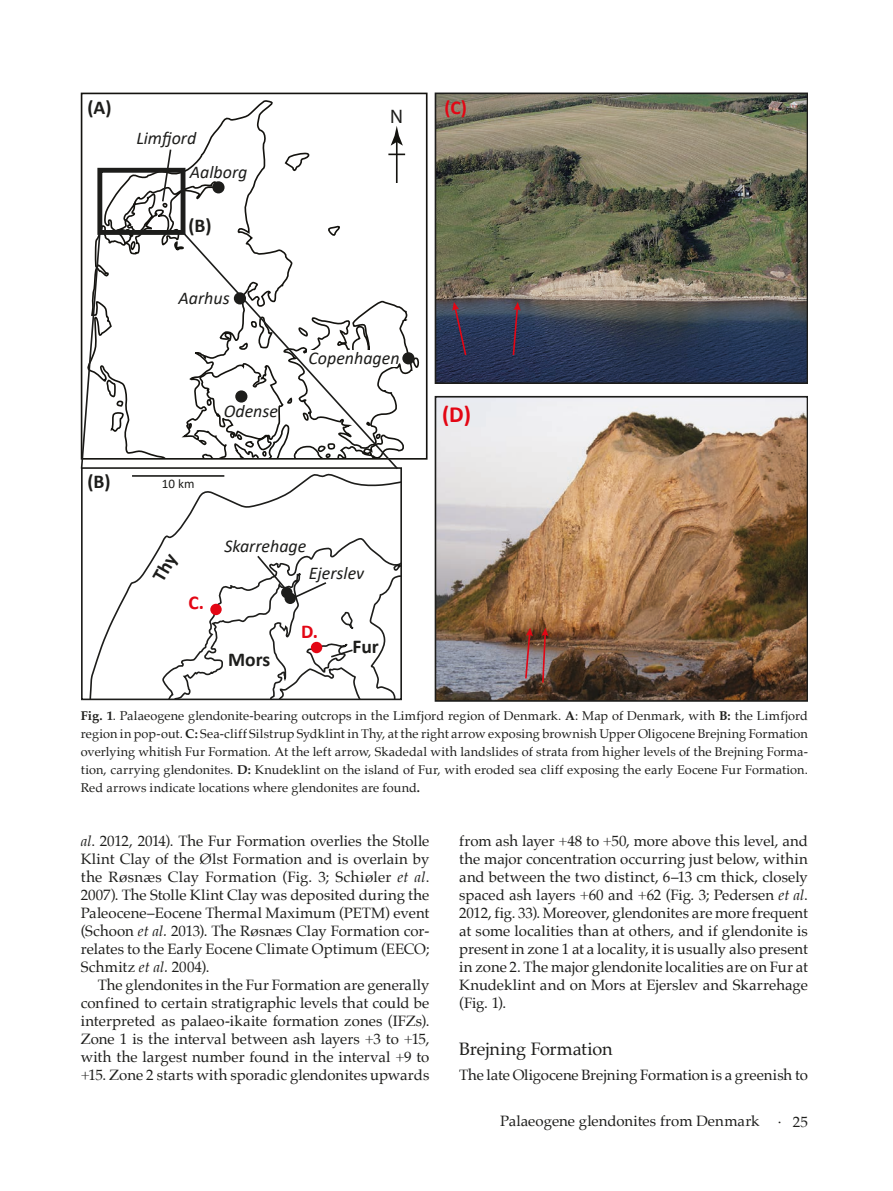
<style>
.page{position:relative;width:893px;height:1191px;background:#fff}
.page>*{position:absolute;margin:0;border:0;box-sizing:border-box;transform-origin:0 0}
.t1{font:700 23.1px "Calibri";color:#e30614}
.t2{font:700 19.5px "Calibri";color:#1d1d1b}
.t3{font:700 19.5px "Calibri";color:#e30614}
.t4{font:19.5px "Myriad Pro";color:#1d1d1b}
.t5{font:italic 18px "Calibri";color:#1d1d1b}
.t6{font:18px "Palatino";letter-spacing:-.005em;color:#1d1d1b}
.t7{font:15px/18px "Palatino";color:#1d1d1b;text-align:justify}
.t8{font:13.05px "Calibri";color:#1d1d1b}
.t9{font:12.75px/18px "Palatino";letter-spacing:.005em;color:#1d1d1b;text-align:justify}
.s1{font-weight:700}
.s2{font-style:italic}
</style>
<div class="page">
<img style="left:438px;top:399px;width:367px;height:299px">
<svg style="left:85px;top:93px;width:208px;height:33px"></svg>
<img style="left:438px;top:96px;width:367px;height:285px">
<svg style="left:452px;top:302px;width:16px;height:55px"></svg>
<svg style="left:512px;top:302px;width:9px;height:55px"></svg>
<svg style="left:541px;top:628px;width:8px;height:56px"></svg>
<svg style="left:524px;top:628px;width:9px;height:52px"></svg>
<svg style="left:89px;top:473px;width:310px;height:224px"></svg>
<div style="left:81px;top:467px;width:321px;height:233px;border:2px solid #1d1d1b"></div>
<hr style="left:132px;top:475px;width:92px;height:2px;background:#1d1d1b">
<svg style="left:81px;top:126px;width:340px;height:344px"></svg>
<div style="left:435px;top:396px;width:373px;height:305px;border:2px solid #1d1d1b"></div>
<div style="left:435px;top:93px;width:373px;height:291px;border:2px solid #1d1d1b"></div>
<svg style="left:152px;top:537px;width:249px;height:162px"></svg>
<h2 class="t2" style="left:87px;top:93px;width:26px">(A)</h2>
<h2 class="t2" style="left:87px;top:468px;width:25px">(B)</h2>
<p class="t5" style="left:136px;top:125px;width:61px">Limfjord</p>
<p class="t5" style="left:190px;top:159px;width:59px">Aalborg</p>
<h2 class="t2" style="left:189px;top:212px;width:25px">(B)</h2>
<p class="t5" style="left:179px;top:285px;width:53px">Aarhus</p>
<p class="t8" style="left:162px;top:475px;width:34px">10 km</p>
<p class="t5" style="left:224px;top:398px;width:56px">Odense</p>
<h2 class="t4" style="left:390px;top:105px;width:14px">N</h2>
<p class="t5" style="left:309px;top:345px;width:93px">Copenhagen</p>
<p class="t5" style="left:224px;top:533px;width:84px">Skarrehage</p>
<h2 class="t3" style="left:189px;top:589px;width:17px">C.</h2>
<h2 class="t2" style="left:228px;top:645px;width:44px">Mors</h2>
<p class="t5" style="left:309px;top:561px;width:57px">Ejerslev</p>
<h2 class="t3" style="left:301px;top:618px;width:19px">D.</h2>
<h2 class="t2" style="left:352px;top:633px;width:28px">Fur</h2>
<h2 class="t3" style="left:444px;top:93px;width:24px">(C)</h2>
<h1 class="t1" style="left:442px;top:398px;width:31px">(D)</h1>
<p class="t9" style="left:81px;top:707px;width:729px"><span class="s1">Fig. 1</span>. Palaeogene glendonite-bearing outcrops in the Limfjord region of Denmark. <span class="s1">A</span>: Map of Denmark, with <span class="s1">B:</span> the Limfjord region in pop-out. <span class="s1">C:</span> Sea-cliff Silstrup Sydklint in Thy, at the right arrow exposing brownish Upper Oligocene Brejning Formation overlying whitish Fur Formation. At the left arrow, Skadedal with landslides of strata from higher levels of the Brejning Forma&shy;tion, carrying glendonites. <span class="s1">D:</span> Knudeklint on the island of Fur, with eroded sea cliff exposing the early Eocene Fur Formation.<br>Red arrows indicate locations where glendonites are found<span class="s1">.</span></p>
<p class="t7" style="left:81px;top:832px;width:350px"><span class="s2">al</span>. 2012, 2014). The Fur Formation overlies the Stolle Klint Clay of the Ølst Formation and is overlain by the Røsnæs Clay Formation (Fig. 3; Schiøler <span class="s2">et al</span>.<br>2007). The Stolle Klint Clay was deposited during the Paleocene–Eocene Thermal Maximum (PETM) event (Schoon <span class="s2">et al.</span> 2013). The Røsnæs Clay Formation cor&shy;relates to the Early Eocene Climate Optimum (EECO; Schmitz <span class="s2">et al.</span> 2004).</p>
<p class="t7" style="left:81px;top:976px;width:350px;text-indent:17px">The glendonites in the Fur Formation are generally confined to certain stratigraphic levels that could be interpreted as palaeo-ikaite formation zones (IFZs).<br>Zone 1 is the interval between ash layers +3 to +15, with the largest number found in the interval +9 to +15. Zone 2 starts with sporadic glendonites upwards</p>
<p class="t7" style="left:459px;top:832px;width:350px">from ash layer +48 to +50, more above this level, and the major concentration occurring just below, within and between the two distinct, 6–13 cm thick, closely spaced ash layers +60 and +62 (Fig. 3; Pedersen <span class="s2">et al</span>.<br>2012, fig. 33). Moreover, glendonites are more frequent at some localities than at others, and if glendonite is present in zone 1 at a locality, it is usually also present in zone 2. The major glendonite localities are on Fur at Knudeklint and on Mors at Ejerslev and Skarrehage (Fig. 1).</p>
<p class="t6" style="left:459px;top:1033px;width:155px">Brejning Formation</p>
<p class="t7" style="left:459px;top:1066px;width:350px">The late Oligocene Brejning Formation is a greenish to</p>
<p class="t7" style="left:500px;top:1112px;width:309px">Palaeogene glendonites from Denmark · 25</p>
</div>
